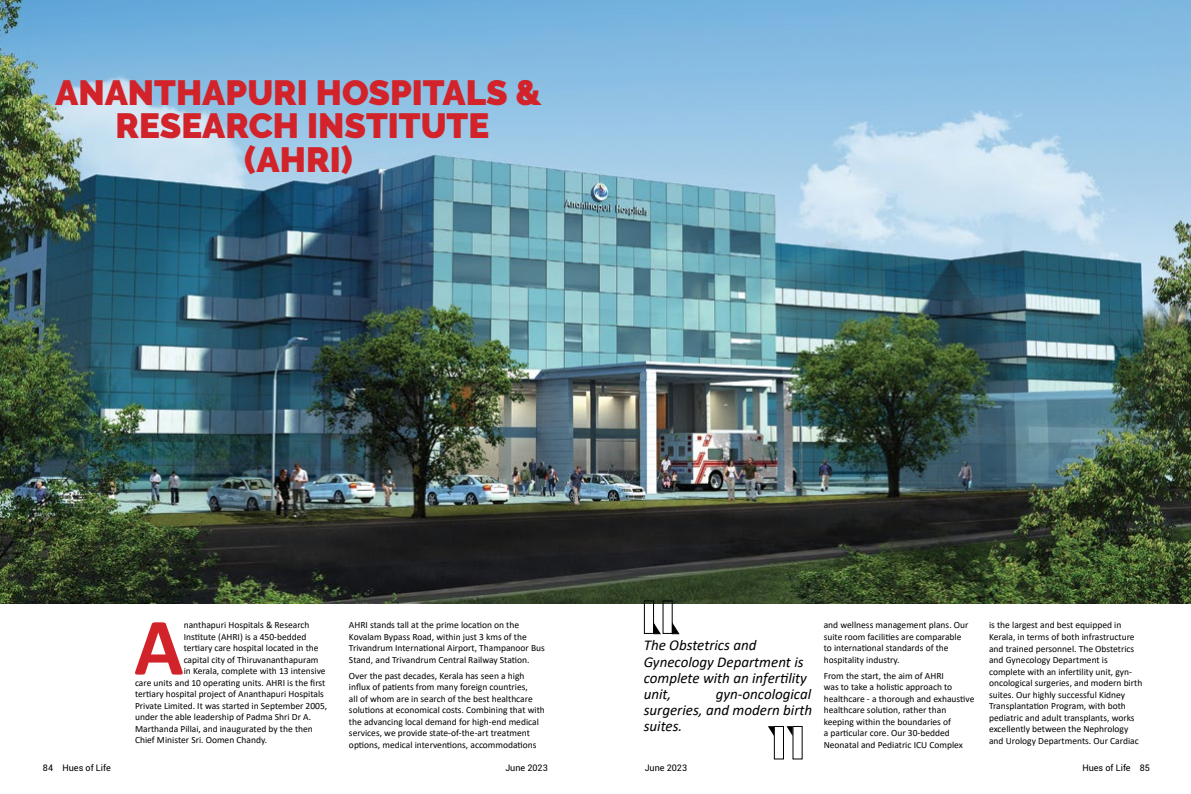
<style>
.page{position:relative;width:1191px;height:794px;background:#fff}
.page>*{position:absolute;margin:0;border:0;box-sizing:border-box;transform-origin:0 0}
.t1{font:700 82px "Calibri";color:#d2232a}
.t2{font:900 34.9px/33.9px "Raleway";color:#d2232a;text-align:center}
.t3{font:italic 15px/16px "Calibri";color:#000}
.t4{font:9.5px/11.5px "Calibri";color:#000}
.t5{font:9px "Roboto";color:#000}
</style>
<div class="page">
<img style="left:0;top:0;width:1191px;height:603px">
<div style="left:644px;top:600px;width:10px;height:34px;border:1px solid #000"></div>
<svg style="left:652px;top:622px;width:9px;height:12px"></svg>
<div style="left:662px;top:600px;width:10px;height:34px;border:1px solid #000"></div>
<svg style="left:671px;top:622px;width:9px;height:12px"></svg>
<svg style="left:786px;top:726px;width:6px;height:9px"></svg>
<div style="left:774px;top:726px;width:10px;height:33px;border:1px solid #000"></div>
<svg style="left:768px;top:726px;width:6px;height:10px"></svg>
<h2 class="t2" style="left:55px;top:75px;width:488px">ANANTHAPURI HOSPITALS &amp;<br>RESEARCH INSTITUTE (AHRI)</h2>
<h1 class="t1" style="left:134px;top:589px;width:51px">A</h1>
<p class="t4" style="left:184px;top:619px;width:127px">nanthapuri Hospitals &amp; Research</p>
<p class="t4" style="left:184px;top:630px;width:124px">Institute (AHRI) is a 450-bedded</p>
<p class="t4" style="left:184px;top:642px;width:136px">tertiary care hospital located in the</p>
<p class="t4" style="left:184px;top:653px;width:136px">capital city of Thiruvananthapuram</p>
<p class="t4" style="left:184px;top:665px;width:143px">in Kerala, complete with 13 intensive</p>
<p class="t4" style="left:135px;top:677px;width:192px">care units and 10 operating units. AHRI is the first</p>
<p class="t4" style="left:135px;top:688px;width:190px">tertiary hospital project of Ananthapuri Hospitals</p>
<p class="t4" style="left:135px;top:700px;width:194px">Private Limited. It was started in September 2005,</p>
<p class="t4" style="left:135px;top:711px;width:177px">under the able leadership of Padma Shri Dr A.</p>
<p class="t4" style="left:135px;top:723px;width:179px">Marthanda Pillai, and inaugurated by the then</p>
<p class="t4" style="left:135px;top:734px;width:134px">Chief Minister Sri. Oomen Chandy.</p>
<p class="t4" style="left:349px;top:619px;width:197px">AHRI stands tall at the prime location on the Kovalam Bypass Road, within just 3 kms of the Trivandrum International Airport, Thampanoor Bus Stand, and Trivandrum Central Railway Station.</p>
<p class="t4" style="left:349px;top:669px;width:197px">Over the past decades, Kerala has seen a high influx of patients from many foreign countries,<br>all of whom are in search of the best healthcare solutions at economical costs. Combining that with the advancing local demand for high-end medical services, we provide state-of-the-art treatment options, medical interventions, accommodations</p>
<h3 class="t3" style="left:643px;top:637px;width:165px">The Obstetrics and<br>Gynecology Department is complete with an infertility unit,</h3>
<h3 class="t3" style="left:643px;top:685px;width:170px;text-align:justify;text-indent:72px">gyn-oncological surgeries, and modern birth suites.</h3>
<p class="t4" style="left:823px;top:619px;width:146px">and wellness management plans. Our suite room facilities are comparable to international standards of the hospitality industry.</p>
<p class="t4" style="left:823px;top:669px;width:152px">From the start, the aim of AHRI<br>was to take a holistic approach to healthcare - a thorough and exhaustive healthcare solution, rather than keeping within the boundaries of<br>a particular core. Our 30-bedded Neonatal and Pediatric ICU Complex</p>
<p class="t4" style="left:989px;top:619px;width:155px">is the largest and best equipped in Kerala, in terms of both infrastructure and trained personnel. The Obstetrics and Gynecology Department is complete with an infertility unit, gyn&shy;oncological surgeries, and modern birth suites. Our highly successful Kidney Transplantation Program, with both pediatric and adult transplants, works excellently between the Nephrology and Urology Departments. Our Cardiac</p>
<p class="t5" style="left:43px;top:761px;width:69px">84 Hues of Life</p>
<p class="t5" style="left:505px;top:761px;width:44px">June 2023</p>
<p class="t5" style="left:644px;top:761px;width:44px">June 2023</p>
<p class="t5" style="left:1082px;top:761px;width:69px">Hues of Life 85</p>
</div>
